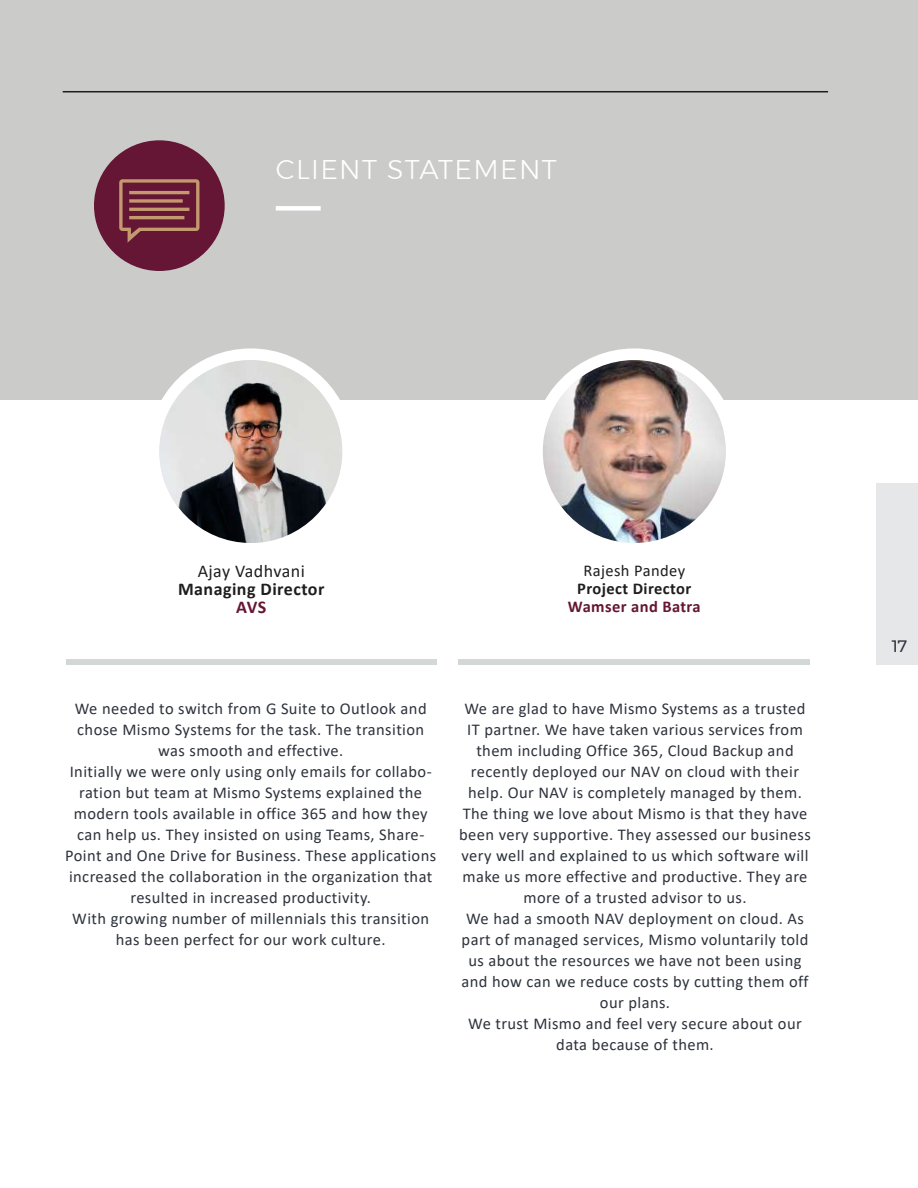
<style>
.page{position:relative;width:918px;height:1188px;background:#fff}
.page>*{position:absolute;margin:0;border:0;box-sizing:border-box;transform-origin:0 0}
.t1{font:300 27px "Montserrat";letter-spacing:.05em;color:#fff}
.t2{font:700 18px "Calibri";letter-spacing:.025em;color:#201d1e}
.t3{font:18px "Calibri";letter-spacing:.025em;color:#201d1e}
.t4{font:700 18px "Calibri";color:#651634}
.t5{font:16.5px/21px "Calibri";letter-spacing:.025em;color:#2d323b;text-align:center}
.t6{font:700 16.5px "Calibri";letter-spacing:.025em;color:#201d1e}
.t7{font:700 16.5px "Calibri";letter-spacing:.025em;color:#651634}
.t8{font:16.5px "Calibri";letter-spacing:.025em;color:#201d1e}
.t9{font:16.5px "Montserrat";color:#2d323b}
</style>
<div class="page">
<div style="left:0;top:0;width:918px;height:399px;background:#cbcbca"></div>
<div style="left:148px;top:348px;width:206px;height:207px;background:#fff;border-radius:50%"></div>
<img style="left:159px;top:360px;width:183px;height:183px;border-radius:91px">
<div style="left:276px;top:206px;width:45px;height:5px;background:#fff"></div>
<div style="left:66px;top:659px;width:370px;height:6px;background:#d3d8d6"></div>
<div style="left:459px;top:659px;width:351px;height:6px;background:#d3d8d6"></div>
<div style="left:531px;top:348px;width:206px;height:207px;background:#fff;border-radius:50%"></div>
<img style="left:543px;top:360px;width:183px;height:183px;border-radius:91px">
<div style="left:94px;top:140px;width:131px;height:131px;background:#651634;border-radius:50%"></div>
<svg style="left:119px;top:179px;width:80px;height:64px"></svg>
<div style="left:876px;top:483px;width:42px;height:182px;background:#e6e7e9"></div>
<hr style="left:63px;top:91px;width:765px;height:1px;background:#201d1e">
<h1 class="t1" style="left:276px;top:149px;width:283px">CLIENT STATEMENT</h1>
<p class="t3" style="left:198px;top:558px;width:109px">Ajay Vadhvani</p>
<p class="t2" style="left:178px;top:576px;width:148px">Managing Director</p>
<p class="t4" style="left:236px;top:594px;width:31px">AVS</p>
<p class="t8" style="left:583px;top:559px;width:103px">Rajesh Pandey</p>
<p class="t6" style="left:577px;top:576px;width:115px">Project Director</p>
<p class="t7" style="left:568px;top:594px;width:134px">Wamser and Batra</p>
<p class="t5" style="left:65px;top:698px;width:373px">We needed to switch from G Suite to Outlook and chose Mismo Systems for the task. The transition was smooth and effective.<br>Initially we were only using only emails for collabo&shy;ration but team at Mismo Systems explained the modern tools available in office 365 and how they can help us. They insisted on using Teams, Share-Point and One Drive for Business. These applications increased the collaboration in the organization that resulted in increased productivity.<br>With growing number of millennials this transition has been perfect for our work culture.</p>
<p class="t5" style="left:459px;top:698px;width:353px">We are glad to have Mismo Systems as a trusted IT partner. We have taken various services from them including Office 365, Cloud Backup and recently deployed our NAV on cloud with their help. Our NAV is completely managed by them.<br>The thing we love about Mismo is that they have been very supportive. They assessed our business very well and explained to us which software will make us more effective and productive. They are more of a trusted advisor to us.<br>We had a smooth NAV deployment on cloud. As part of managed services, Mismo voluntarily told us about the resources we have not been using and how can we reduce costs by cutting them off our plans.<br>We trust Mismo and feel very secure about our data because of them.</p>
<p class="t9" style="left:892px;top:633px;width:17px">17</p>
</div>
